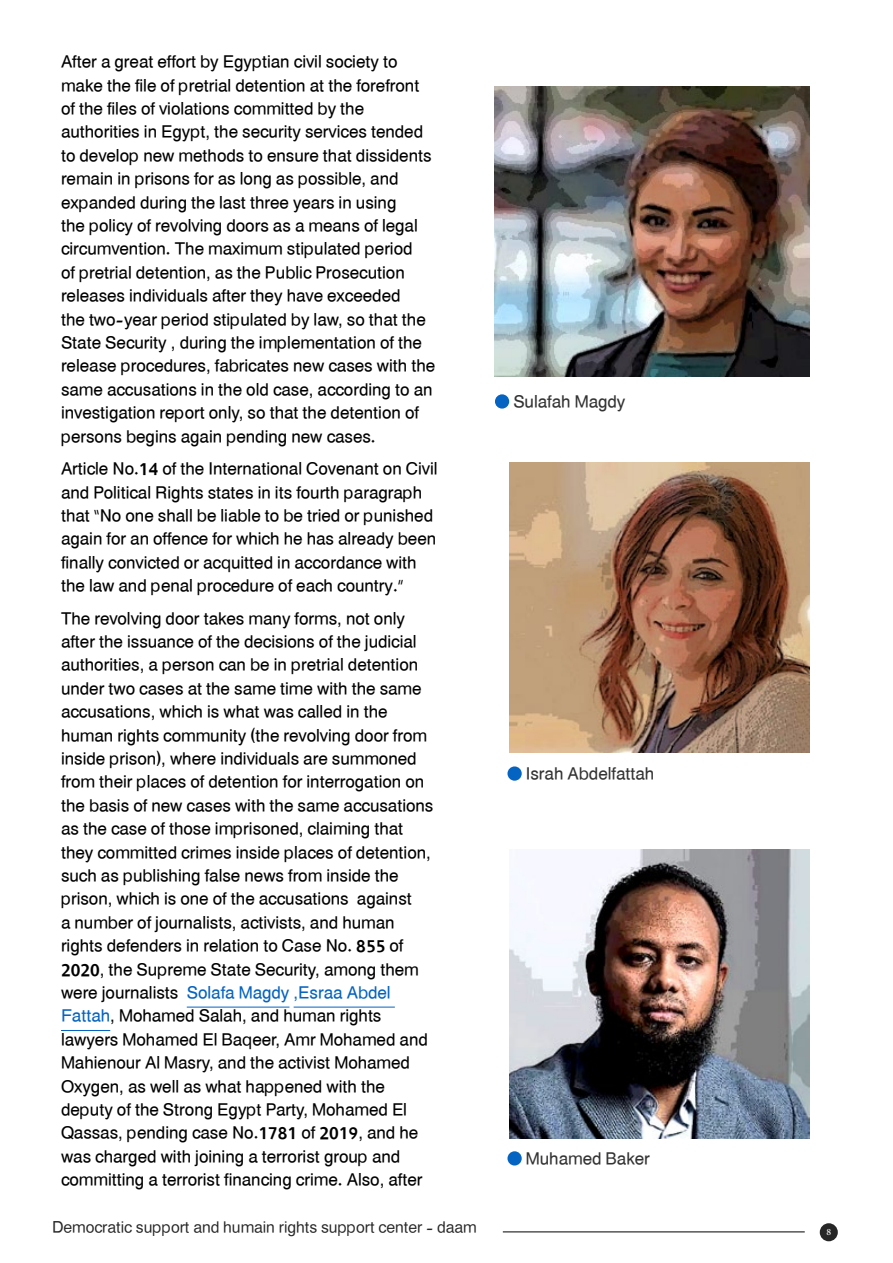
<style>
.page{position:relative;width:893px;height:1263px;background:#fff}
.page>*{position:absolute;margin:0;border:0;box-sizing:border-box;transform-origin:0 0}
.t1{font:19.5px/23.4px "Hacen Liner Screen";color:#000}
.t2{font:19.5px "Hacen Liner Screen";color:#333}
.t3{font:300 18px "Hacen Liner Print out";color:#262626}
.t4{font:13.5px "Adobe Arabic";color:#fff}
.s1{color:#0563c1}
</style>
<div class="page">
<hr style="left:503px;top:1231px;width:302px;height:1px;background:#000">
<div style="left:820px;top:1223px;width:18px;height:18px;background:#262626;border-radius:50%"></div>
<hr style="left:187px;top:1006px;width:102px;height:1px;background:#0563c1">
<hr style="left:294px;top:1006px;width:101px;height:1px;background:#0563c1">
<hr style="left:61px;top:1030px;width:49px;height:1px;background:#0563c1">
<img style="left:495px;top:87px;width:315px;height:289px">
<img style="left:510px;top:462px;width:300px;height:291px">
<img style="left:510px;top:849px;width:300px;height:290px">
<div style="left:495px;top:394px;width:14px;height:15px;background:#0563c1;border-radius:50%"></div>
<div style="left:507px;top:766px;width:15px;height:15px;background:#0563c1;border-radius:50%"></div>
<div style="left:507px;top:1151px;width:15px;height:14px;background:#0563c1;border-radius:50%"></div>
<p class="t1" style="left:61px;top:51px;width:376px">After a great effort by Egyptian civil society to make the file of pretrial detention at the forefront of the files of violations committed by the authorities in Egypt, the security services tended to develop new methods to ensure that dissidents remain in prisons for as long as possible, and expanded during the last three years in using<br>the policy of revolving doors as a means of legal circumvention. The maximum stipulated period<br>of pretrial detention, as the Public Prosecution releases individuals after they have exceeded<br>the two-year period stipulated by law, so that the State Security , during the implementation of the release procedures, fabricates new cases with the same accusations in the old case, according to an investigation report only, so that the detention of persons begins again pending new cases.</p>
<p class="t1" style="left:61px;top:458px;width:378px">Article No.14 of the International Covenant on Civil and Political Rights states in its fourth paragraph that “No one shall be liable to be tried or punished again for an offence for which he has already been finally convicted or acquitted in accordance with the law and penal procedure of each country.”</p>
<p class="t1" style="left:61px;top:608px;width:374px">The revolving door takes many forms, not only after the issuance of the decisions of the judicial authorities, a person can be in pretrial detention under two cases at the same time with the same accusations, which is what was called in the human rights community (the revolving door from inside prison), where individuals are summoned from their places of detention for interrogation on the basis of new cases with the same accusations as the case of those imprisoned, claiming that they committed crimes inside places of detention, such as publishing false news from inside the prison, which is one of the accusations against<br>a number of journalists, activists, and human rights defenders in relation to Case No. 855 of 2020, the Supreme State Security, among them were journalists <span class="s1">Solafa Magdy ,Esraa Abdel Fattah</span>, Mohamed Salah, and human rights lawyers Mohamed El Baqeer, Amr Mohamed and Mahienour Al Masry, and the activist Mohamed Oxygen, as well as what happened with the deputy of the Strong Egypt Party, Mohamed El Qassas, pending case No.1781 of 2019, and he was charged with joining a terrorist group and committing a terrorist financing crime. Also, after</p>
<p class="t2" style="left:513px;top:388px;width:114px">Sulafah Magdy</p>
<p class="t2" style="left:526px;top:760px;width:130px">Israh Abdelfattah</p>
<p class="t2" style="left:526px;top:1145px;width:126px">Muhamed Baker</p>
<p class="t3" style="left:52px;top:1215px;width:426px">Democratic support and humain rights support center - daam</p>
<p class="t4" style="left:826px;top:1222px;width:6px">8</p>
</div>
